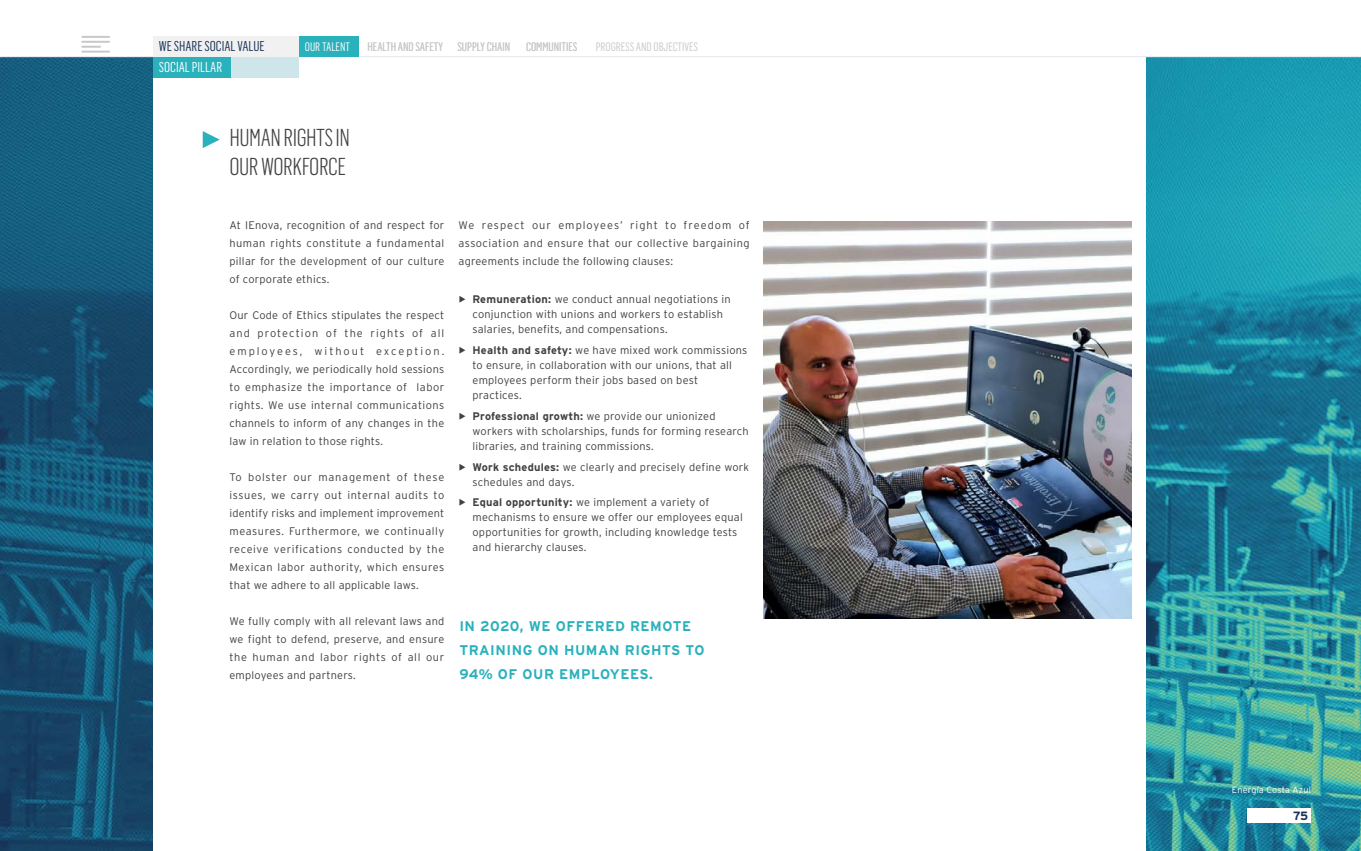
<style>
.page{position:relative;width:1361px;height:851px;background:#fff}
.page>*{position:absolute;margin:0;border:0;box-sizing:border-box;transform-origin:0 0}
.t1{font:300 24px/28.8px "Flama Condensed";letter-spacing:-.02em;color:#414042}
.t2{font:700 14px/24px "Interstate";letter-spacing:.04em;color:#29b1bc}
.t3{font:14px "Flama Condensed";color:#183255}
.t4{font:14px "Flama Condensed";color:#fff}
.t5{font:12px "Flama Condensed";color:#c7c8ca}
.t6{font:12px "Flama Condensed";color:#fff}
.t7{font:700 12px "Interstate";color:#183255}
.t8{font:300 11px/18px "Interstate";letter-spacing:.02em;color:#414042;text-align:justify}
.t9{font:300 9px "Interstate";letter-spacing:.02em;color:#fff}
.s1{font-family:"Rams Lt";font-weight:400}
.s2{font-weight:700}
</style>
<div class="page">
<img style="left:0;top:58px;width:1361px;height:792px">
<div style="left:153px;top:56px;width:992px;height:794px;background:#fff"></div>
<svg style="left:203px;top:131px;width:17px;height:17px"></svg>
<img style="left:764px;top:221px;width:367px;height:397px">
<hr style="left:0;top:56px;width:1361px;height:1px;background:#e6e7e8">
<div style="left:1247px;top:807px;width:64px;height:15px;background:#fff"></div>
<div style="left:153px;top:36px;width:145px;height:21px;background:#f1f1f2"></div>
<div style="left:153px;top:57px;width:145px;height:21px;background:#cee6e9"></div>
<div style="left:153px;top:57px;width:78px;height:21px;background:#29b1bc"></div>
<hr style="left:82px;top:36px;width:27px;height:2px;background:#c7c8ca">
<hr style="left:82px;top:41px;width:27px;height:2px;background:#c7c8ca">
<hr style="left:82px;top:51px;width:27px;height:2px;background:#c7c8ca">
<svg style="left:82px;top:46px;width:18px;height:2px"></svg>
<div style="left:300px;top:36px;width:59px;height:21px;background:#29b1bc"></div>
<p class="t3" style="left:159px;top:38px;width:107px">WE SHARE SOCIAL VALUE</p>
<p class="t5" style="left:596px;top:39px;width:104px">PROGRESS AND OBJECTIVES</p>
<p class="t4" style="left:159px;top:59px;width:65px">SOCIAL PILLAR</p>
<p class="t6" style="left:305px;top:39px;width:47px">OUR TALENT</p>
<p class="t5" style="left:367px;top:39px;width:144px">HEALTH AND SAFETY SUPPLY CHAIN</p>
<p class="t5" style="left:526px;top:39px;width:53px">COMMUNITIES</p>
<h1 class="t1" style="left:229px;top:122px;width:122px">HUMAN RIGHTS IN<br>OUR WORKFORCE</h1>
<p class="t8" style="left:229px;top:216px;width:216px">At IEnova, recognition of and respect for human rights constitute a fundamental pillar for the development of our culture of corporate ethics.</p>
<p class="t8" style="left:229px;top:306px;width:216px">Our Code of Ethics stipulates the respect and protection of the rights of all employees, without exception.<br>Accordingly, we periodically hold sessions to emphasize the importance of labor rights. We use internal communications channels to inform of any changes in the law in relation to those rights.</p>
<p class="t8" style="left:229px;top:468px;width:216px">To bolster our management of these issues, we carry out internal audits to identify risks and implement improvement measures. Furthermore, we continually receive verifications conducted by the Mexican labor authority, which ensures that we adhere to all applicable laws.</p>
<p class="t8" style="left:229px;top:612px;width:216px">We fully comply with all relevant laws and we fight to defend, preserve, and ensure the human and labor rights of all our employees and partners.</p>
<p class="t2" style="left:459px;top:614px;width:247px">IN 2020, WE OFFERED REMOTE<br>TRAINING ON HUMAN RIGHTS TO<br>94% OF OUR EMPLOYEES.</p>
<p class="t8" style="left:458px;top:216px;width:293px">We respect our employees’ right to freedom of association and ensure that our collective bargaining agreements include the following clauses:</p>
<p class="t8" style="left:472px;top:292px;width:260px;line-height:15px;text-align:left;text-indent:-14px"><span class="s1">▶</span> <span class="s2">Remuneration:</span> we conduct annual negotiations in conjunction with unions and workers to establish salaries, benefits, and compensations.</p>
<p class="t8" style="left:472px;top:342px;width:276px;line-height:15px;text-align:left;text-indent:-14px"><span class="s1">▶</span> <span class="s2">Health and safety:</span> we have mixed work commissions to ensure, in collaboration with our unions, that all employees perform their jobs based on best practices.</p>
<p class="t8" style="left:472px;top:408px;width:278px;line-height:15px;text-align:left;text-indent:-14px"><span class="s1">▶</span> <span class="s2">Professional growth:</span> we provide our unionized workers with scholarships, funds for forming research libraries, and training commissions.</p>
<p class="t8" style="left:472px;top:459px;width:278px;line-height:15px;text-indent:-14px"><span class="s1">▶</span> <span class="s2">Work schedules:</span> we clearly and precisely define work schedules and days.</p>
<p class="t8" style="left:472px;top:494px;width:272px;line-height:15px;text-align:left;text-indent:-14px"><span class="s1">▶</span> <span class="s2">Equal opportunity:</span> we implement a variety of mechanisms to ensure we offer our employees equal opportunities for growth, including knowledge tests and hierarchy clauses.</p>
<p class="t9" style="left:1232px;top:784px;width:81px">Energía Costa Azul</p>
<p class="t7" style="left:1293px;top:809px;width:16px">75</p>
</div>
